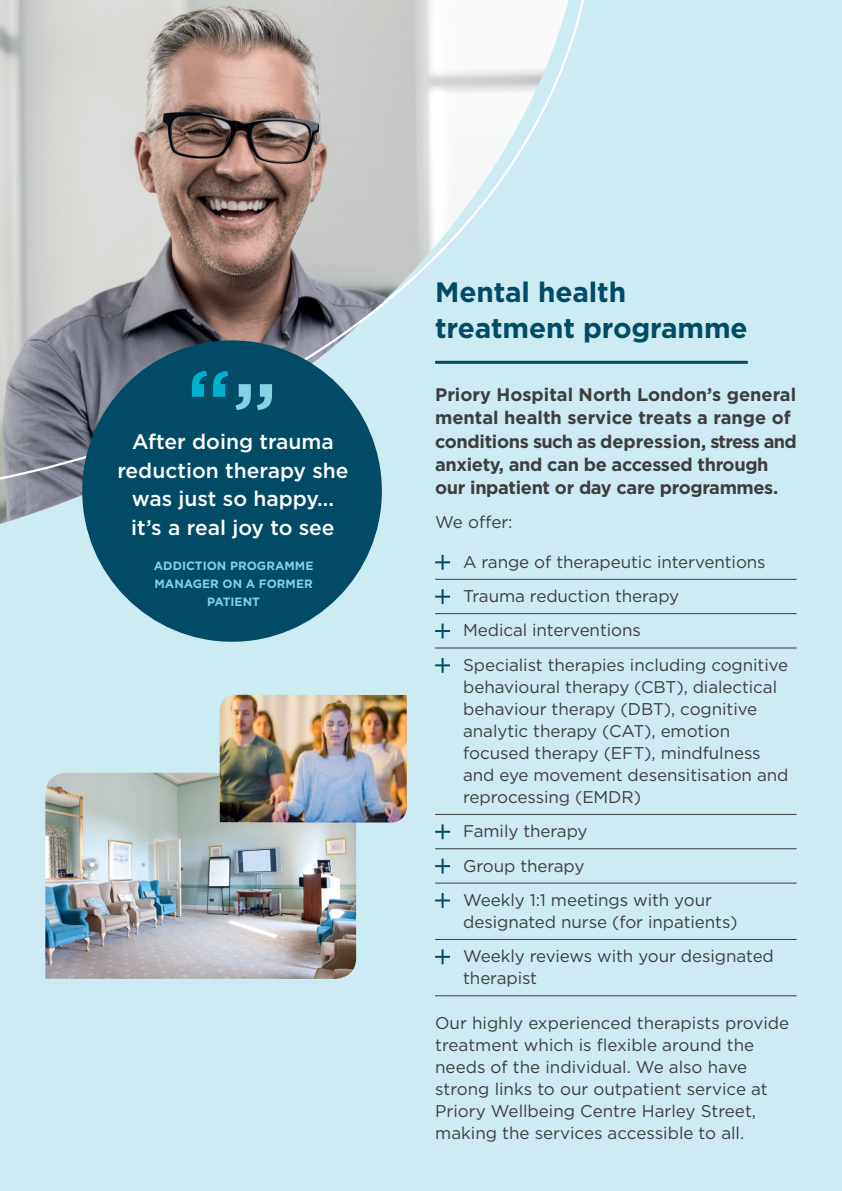
<style>
.page{position:relative;width:842px;height:1191px;background:#cdebf3}
.page>*{position:absolute;margin:0;border:0;box-sizing:border-box;transform-origin:0 0}
.t1{font:700 28px/36.4px "Gotham";letter-spacing:-.005em;color:#014b67}
.t2{font:500 21px/28.6px "Gotham";color:#fff;text-align:center}
.t3{font:700 18.2px/23.4px "Gotham";letter-spacing:-.02em;color:#3e3e3f}
.t4{font:17px/22px "Gotham";letter-spacing:-.005em;color:#3e3e3f}
.t5{font:700 12px/18.2px "Gotham";color:#7ed1e2;text-align:center}
</style>
<div class="page">
<hr style="left:435px;top:361px;width:313px;height:3px;background:#014b67">
<hr style="left:435px;top:579px;width:362px;height:1px;background:#3e3e3f">
<hr style="left:435px;top:613px;width:362px;height:1px;background:#3e3e3f">
<hr style="left:435px;top:647px;width:362px;height:1px;background:#3e3e3f">
<hr style="left:435px;top:814px;width:362px;height:1px;background:#3e3e3f">
<hr style="left:435px;top:848px;width:362px;height:1px;background:#3e3e3f">
<hr style="left:435px;top:882px;width:362px;height:1px;background:#3e3e3f">
<hr style="left:435px;top:939px;width:362px;height:1px;background:#3e3e3f">
<hr style="left:435px;top:995px;width:362px;height:1px;background:#3e3e3f">
<svg style="left:435px;top:555px;width:15px;height:15px"></svg>
<svg style="left:435px;top:589px;width:15px;height:15px"></svg>
<svg style="left:435px;top:623px;width:15px;height:15px"></svg>
<svg style="left:435px;top:658px;width:15px;height:15px"></svg>
<svg style="left:435px;top:824px;width:15px;height:15px"></svg>
<svg style="left:435px;top:858px;width:15px;height:15px"></svg>
<svg style="left:435px;top:893px;width:15px;height:15px"></svg>
<svg style="left:435px;top:949px;width:15px;height:15px"></svg>
<svg style="left:0;top:0;width:595px;height:502px"></svg>
<img style="left:45px;top:772px;width:311px;height:206px">
<img style="left:220px;top:694px;width:187px;height:128px">
<div style="left:82px;top:340px;width:300px;height:302px;background:#014b67;border-radius:50%"></div>
<svg style="left:236px;top:384px;width:36px;height:26px"></svg>
<svg style="left:192px;top:371px;width:36px;height:26px"></svg>
<p class="t2" style="left:117px;top:427px;width:233px">After doing trauma reduction therapy she was just so happy... it’s a real joy to see</p>
<p class="t5" style="left:154px;top:556px;width:161px">ADDICTION PROGRAMME<br>MANAGER ON A FORMER<br>PATIENT</p>
<p class="t1" style="left:435px;top:273px;width:314px">Mental health treatment programme</p>
<p class="t3" style="left:435px;top:383px;width:363px">Priory Hospital North London’s general mental health service treats a range of conditions such as depression, stress and anxiety, and can be accessed through our inpatient or day care programmes.</p>
<p class="t4" style="left:435px;top:510px;width:79px">We offer:</p>
<p class="t4" style="left:463px;top:550px;width:304px">A range of therapeutic interventions</p>
<p class="t4" style="left:463px;top:585px;width:217px">Trauma reduction therapy</p>
<p class="t4" style="left:463px;top:619px;width:179px">Medical interventions</p>
<p class="t4" style="left:463px;top:653px;width:327px">Specialist therapies including cognitive behavioural therapy (CBT), dialectical behaviour therapy (DBT), cognitive analytic therapy (CAT), emotion focused therapy (EFT), mindfulness and eye movement desensitisation and reprocessing (EMDR)</p>
<p class="t4" style="left:463px;top:820px;width:126px">Family therapy</p>
<p class="t4" style="left:463px;top:854px;width:123px">Group therapy</p>
<p class="t4" style="left:463px;top:888px;width:276px">Weekly 1:1 meetings with your designated nurse (for inpatients)</p>
<p class="t4" style="left:463px;top:945px;width:312px">Weekly reviews with your designated therapist</p>
<p class="t4" style="left:435px;top:1011px;width:355px">Our highly experienced therapists provide treatment which is flexible around the needs of the individual. We also have strong links to our outpatient service at Priory Wellbeing Centre Harley Street, making the services accessible to all.</p>
</div>
